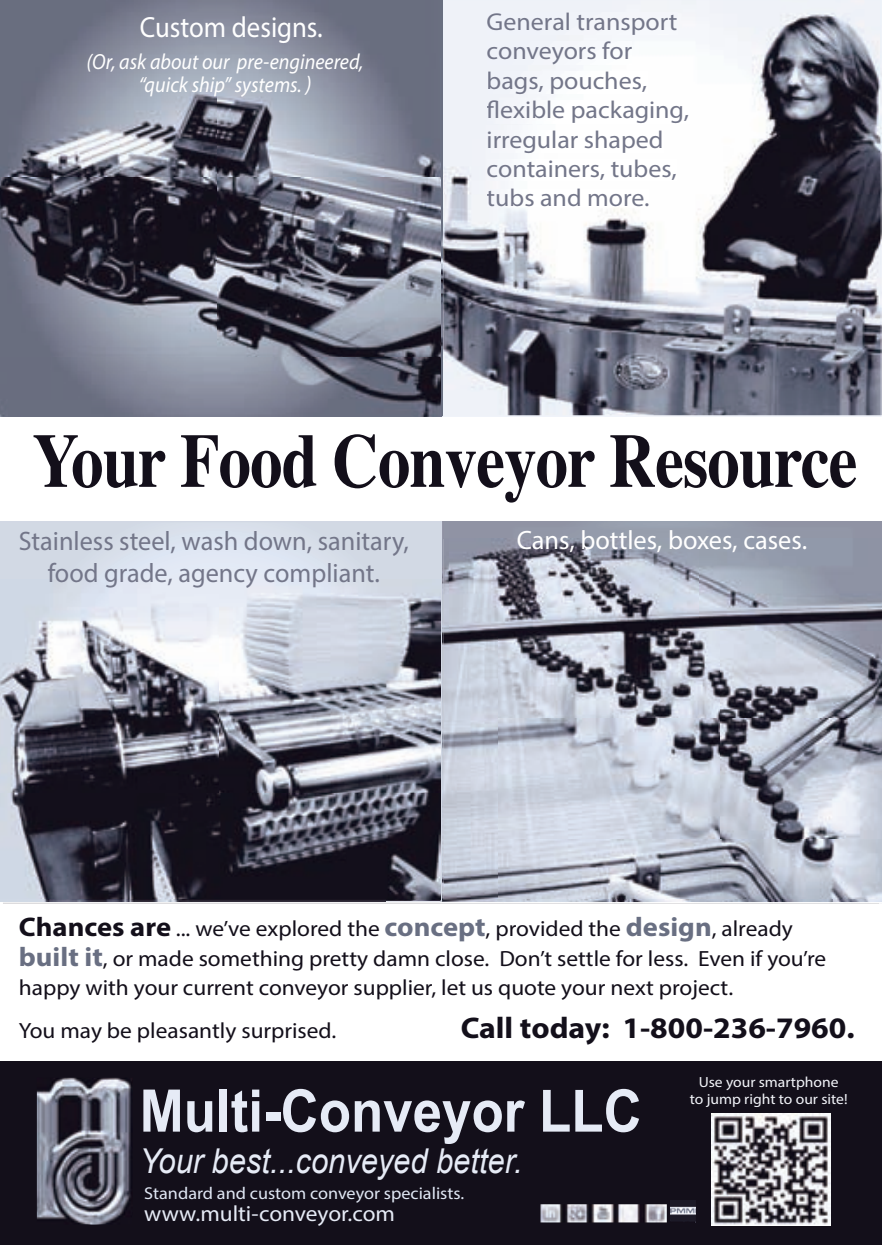
<style>
.page{position:relative;width:882px;height:1245px;background:#fff}
.page>*{position:absolute;margin:0;border:0;box-sizing:border-box;transform-origin:0 0}
.t1{font:700 76.3px "Times";letter-spacing:-.015em;color:#130f1a;scale:.85 1}
.t2{font:700 58.62px "Arial";color:#e6ebf6;scale:.9 1}
.t3{font:italic 34.3px "Arial";color:#e6ebf6;scale:.9 1}
.t4{font:700 29.93px "Myriad Pro";color:#130f1a;scale:1.06 1}
.t5{font:29.22px "Myriad Pro";color:#fff;scale:.92 1}
.t6{font:26.78px/32px "Myriad Pro";color:#737689;text-align:center}
.t7{font:26.6px "Myriad Pro";color:#fff}
.t8{font:24.5px/29.4px "Myriad Pro";color:#737689;scale:1.06 1}
.t9{font:22.05px/29.9px "Myriad Pro";color:#130f1a;scale:1.06 1}
.t10{font:22.05px "Myriad Pro";color:#e6ebf6;scale:1.06 1}
.t11{font:italic 21.88px/23.3px "Myriad Pro";color:#fff;text-align:center;scale:.92 1}
.t12{font:17.15px "Myriad Pro";color:#e0e7f4;scale:1.06 1}
.t13{font:14.7px/17.7px "Myriad Pro";color:#f3f5fa;text-align:center;scale:1.06 1}
.s1{font-size:23.28px}
.s2{font-weight:700;font-size:26.95px}
.s3{font-weight:700;font-size:26.95px;color:#696f82}
</style>
<div class="page">
<svg style="left:338px;top:901px;width:541px;height:3px"></svg>
<div style="left:0;top:1061px;width:882px;height:183px;background:#130f1a"></div>
<img style="left:37px;top:1077px;width:94px;height:147px">
<img style="left:712px;top:1113px;width:118px;height:112px">
<img style="left:670px;top:1200px;width:26px;height:22px">
<img style="left:540px;top:1204px;width:127px;height:18px">
<img style="left:0;top:0;width:440px;height:417px">
<img style="left:440px;top:0;width:1px;height:58px">
<img style="left:385px;top:58px;width:56px;height:359px">
<img style="left:450px;top:521px;width:432px;height:110px">
<img style="left:440px;top:901px;width:440px;height:1px">
<img style="left:498px;top:631px;width:384px;height:270px">
<img style="left:442px;top:538px;width:56px;height:363px">
<svg style="left:0;top:521px;width:442px;height:380px;fill:#d4dce6"></svg>
<img style="left:0;top:580px;width:385px;height:319px">
<img style="left:385px;top:580px;width:56px;height:320px">
<img style="left:0;top:899px;width:386px;height:1px">
<hr style="left:0;top:902px;width:882px;height:1px;background:#fff">
<img style="left:441px;top:0;width:441px;height:415px">
<div style="left:488px;top:12px;width:189px;height:23px;background:#f3f5fa"></div>
<div style="left:488px;top:42px;width:144px;height:23px;background:#f4f5fa"></div>
<img style="left:488px;top:71px;width:159px;height:23px">
<img style="left:487px;top:100px;width:202px;height:23px">
<img style="left:488px;top:130px;width:176px;height:23px">
<img style="left:488px;top:159px;width:189px;height:21px">
<img style="left:487px;top:189px;width:162px;height:18px">
<h3 class="t5" style="left:140px;top:9px;width:200px">Custom designs.</h3>
<p class="t11" style="left:87px;top:49px;width:303px">(Or, ask about our pre-engineered, “quick ship” systems. <span class="s1">)</span></p>
<p class="t8" style="left:487px;top:7px;width:193px">General transport conveyors for bags, pouches, flexible packaging, irregular shaped containers, tubes, tubs and more.</p>
<h1 class="t1" style="left:33px;top:388px;width:972px">Your Food Conveyor Resource</h1>
<p class="t6" style="left:19px;top:524px;width:392px">Stainless steel, wash down, sanitary, food grade, agency compliant.</p>
<p class="t7" style="left:517px;top:524px;width:292px">Cans, bottles, boxes, cases.</p>
<p class="t9" style="left:19px;top:912px;width:763px"><span class="s2">Chances are</span> ... we’ve explored the <span class="s3">concept</span>, provided the <span class="s3">design</span>, already <span class="s3">built it</span>, or made something pretty damn close. Don’t settle for less. Even if you’re happy with your current conveyor supplier, let us quote your next project.</p>
<p class="t9" style="left:19px;top:1014px;width:301px">You may be pleasantly surprised.</p>
<h3 class="t4" style="left:461px;top:1007px;width:373px">Call today: 1-800-236-7960.</h3>
<h2 class="t2" style="left:140px;top:1072px;width:559px">Multi-Conveyor LLC</h2>
<h3 class="t3" style="left:140px;top:1138px;width:427px">Your best...conveyed better.</h3>
<p class="t12" style="left:144px;top:1182px;width:303px">Standard and custom conveyor specialists.</p>
<p class="t10" style="left:144px;top:1200px;width:238px">www.multi-conveyor.com</p>
<p class="t13" style="left:690px;top:1072px;width:150px">Use your smartphone<br>to jump right to our site!</p>
</div>
